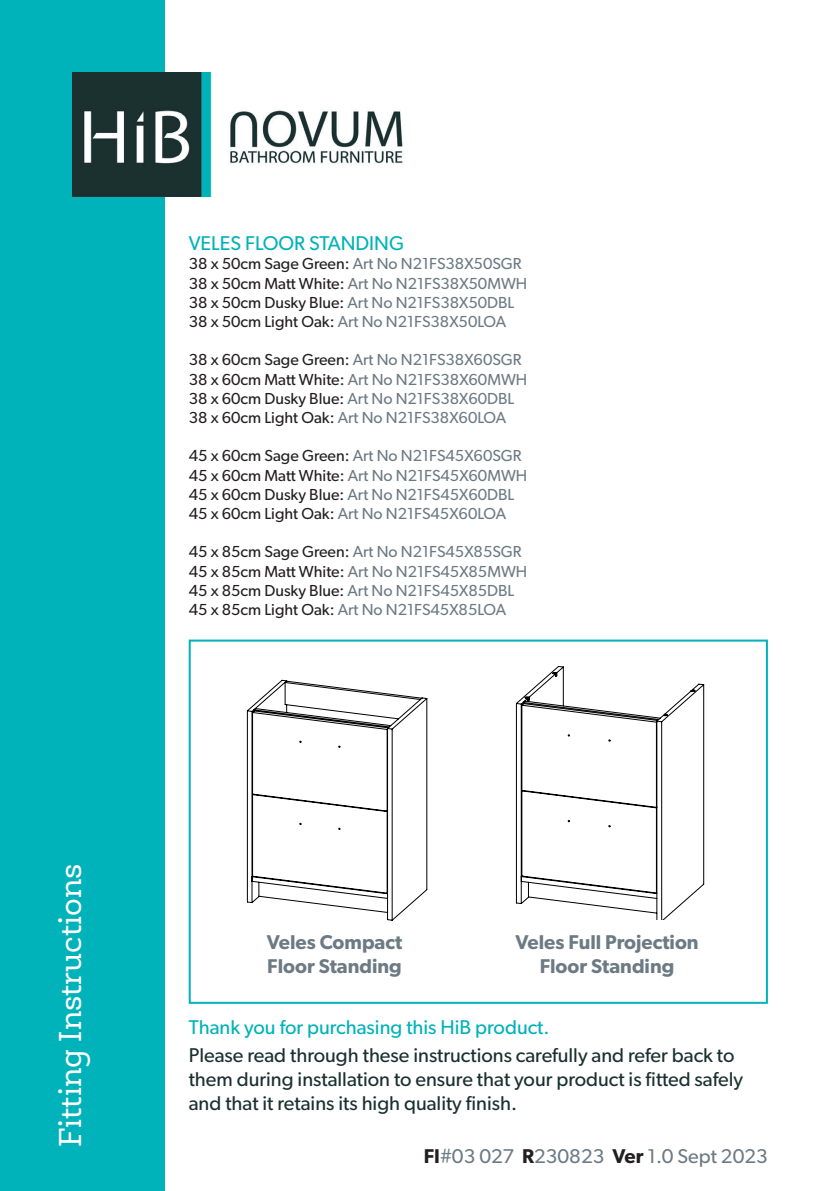
<style>
.page{position:relative;width:840px;height:1191px;background:#fff}
.page>*{position:absolute;margin:0;border:0;box-sizing:border-box;transform-origin:0 0}
.t1{font:32px "Newslab";color:#fff}
.t2{font:20px/24px "Gibson";color:#1b3030}
.t3{font:600 20px "Gibson";color:#6c7a84}
.t4{font:20px "Gibson";color:#00b2b9}
.t5{font:20px "Gibson";color:#6c7a84}
.t6{font:16px "Gibson";color:#6c7a84}
.s1{color:#231f20}
.s2{font-weight:600;color:#231f20}
</style>
<div class="page">
<div style="left:0;top:0;width:164px;height:1191px;background:#00b2b9"></div>
<img style="left:72px;top:72px;width:331px;height:124px">
<div style="left:189px;top:639px;width:578px;height:364px;border:2px solid #00b2b9"></div>
<svg style="left:515px;top:666px;width:188px;height:254px"></svg>
<svg style="left:247px;top:680px;width:180px;height:240px"></svg>
<p class="t4" style="left:189px;top:231px;width:217px">VELES FLOOR STANDING</p>
<p class="t6" style="left:189px;top:254px;width:334px"><span class="s1">38 x 50cm Sage Green:</span> Art No N21FS38X50SGR</p>
<p class="t6" style="left:189px;top:273px;width:340px"><span class="s1">38 x 50cm Matt White:</span> Art No N21FS38X50MWH</p>
<p class="t6" style="left:189px;top:292px;width:327px"><span class="s1">38 x 50cm Dusky Blue:</span> Art No N21FS38X50DBL</p>
<p class="t6" style="left:189px;top:312px;width:319px"><span class="s1">38 x 50cm Light Oak:</span> Art No N21FS38X50LOA</p>
<p class="t6" style="left:189px;top:350px;width:334px"><span class="s1">38 x 60cm Sage Green:</span> Art No N21FS38X60SGR</p>
<p class="t6" style="left:189px;top:369px;width:340px"><span class="s1">38 x 60cm Matt White:</span> Art No N21FS38X60MWH</p>
<p class="t6" style="left:189px;top:388px;width:327px"><span class="s1">38 x 60cm Dusky Blue:</span> Art No N21FS38X60DBL</p>
<p class="t6" style="left:189px;top:408px;width:319px"><span class="s1">38 x 60cm Light Oak:</span> Art No N21FS38X60LOA</p>
<p class="t6" style="left:189px;top:446px;width:334px"><span class="s1">45 x 60cm Sage Green:</span> Art No N21FS45X60SGR</p>
<p class="t6" style="left:189px;top:465px;width:340px"><span class="s1">45 x 60cm Matt White:</span> Art No N21FS45X60MWH</p>
<p class="t6" style="left:189px;top:484px;width:327px"><span class="s1">45 x 60cm Dusky Blue:</span> Art No N21FS45X60DBL</p>
<p class="t6" style="left:189px;top:504px;width:319px"><span class="s1">45 x 60cm Light Oak:</span> Art No N21FS45X60LOA</p>
<p class="t6" style="left:189px;top:542px;width:334px"><span class="s1">45 x 85cm Sage Green:</span> Art No N21FS45X85SGR</p>
<p class="t6" style="left:189px;top:561px;width:340px"><span class="s1">45 x 85cm Matt White:</span> Art No N21FS45X85MWH</p>
<p class="t6" style="left:189px;top:580px;width:327px"><span class="s1">45 x 85cm Dusky Blue:</span> Art No N21FS45X85DBL</p>
<p class="t6" style="left:189px;top:600px;width:319px"><span class="s1">45 x 85cm Light Oak:</span> Art No N21FS45X85LOA</p>
<p class="t1" style="left:50px;top:1147px;width:285px;rotate:-90deg">Fitting Instructions</p>
<p class="t3" style="left:267px;top:930px;width:137px">Veles Compact</p>
<p class="t3" style="left:267px;top:954px;width:136px">Floor Standing</p>
<p class="t3" style="left:515px;top:930px;width:185px">Veles Full Projection</p>
<p class="t3" style="left:539px;top:954px;width:136px">Floor Standing</p>
<p class="t4" style="left:189px;top:1015px;width:362px">Thank you for purchasing this HiB product.</p>
<p class="t2" style="left:189px;top:1043px;width:555px">Please read through these instructions carefully and refer back to them during installation to ensure that your product is fitted safely and that it retains its high quality finish.</p>
<p class="t5" style="left:423px;top:1144px;width:345px"><span class="s2">FI</span>#03 027 <span class="s2">R</span>230823 <span class="s2">Ver</span> 1.0 Sept 2023</p>
</div>
